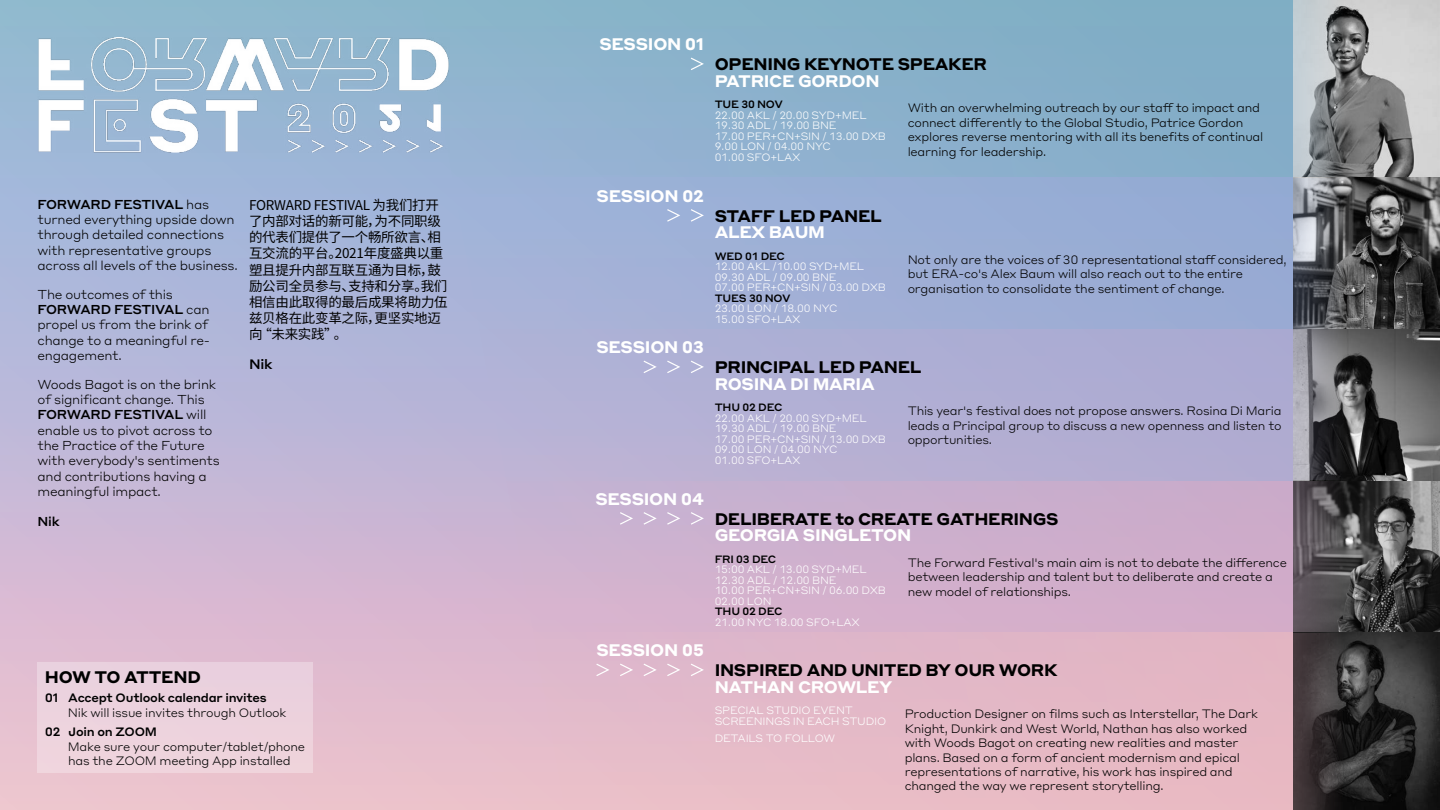
<style>
.page{position:relative;width:1440px;height:810px;background:#fff}
.page>*{position:absolute;margin:0;border:0;box-sizing:border-box;transform-origin:0 0}
.t1{font:700 16.5px "Styrene A";letter-spacing:-.02em;color:#000}
.t2{font:700 16.5px "Styrene A";letter-spacing:-.02em;color:#fff}
.t3{font:13.5px/16.2px "Noto Sans CJ Ksc";letter-spacing:-.02em;color:#000}
.t4{font:500 13.5px "Styrene A";color:#000}
.t5{font:300 12.75px/15.3px "Styrene A";letter-spacing:-.02em;color:#000}
.t6{font:500 12.75px "Styrene A";color:#000}
.t7{font:300 12px/14.4px "Styrene A";letter-spacing:-.02em;color:#000}
.t8{font:500 12px "Styrene A";letter-spacing:-.02em;color:#000}
.t9{font:300 10.5px/10.5px "Styrene A";letter-spacing:-.02em;color:#fff}
.t10{font:500 10.5px "Styrene A";letter-spacing:-.02em;color:#000}
.s1{font-weight:500}
</style>
<div class="page">
<div style="left:0;top:0;width:1440px;height:810px;background:linear-gradient(to bottom,#7eaed3,#f0b9cd)"></div>
<img style="left:1294px;top:0;width:146px;height:178px">
<svg style="left:1294px;top:178px;width:146px;height:151px;background:#545456"></svg>
<svg style="left:1294px;top:481px;width:146px;height:151px;background:#525051"></svg>
<svg style="left:1294px;top:329px;width:146px;height:152px;background:#626263"></svg>
<svg style="left:1294px;top:632px;width:146px;height:178px;background:#322f30"></svg>
<img style="left:38px;top:38px;width:411px;height:114px">
<svg style="left:620px;top:664px;width:13px;height:12px"></svg>
<svg style="left:691px;top:664px;width:13px;height:12px"></svg>
<svg style="left:667px;top:664px;width:13px;height:12px"></svg>
<svg style="left:644px;top:664px;width:13px;height:12px"></svg>
<svg style="left:596px;top:664px;width:13px;height:12px"></svg>
<svg style="left:620px;top:512px;width:13px;height:13px"></svg>
<svg style="left:691px;top:512px;width:13px;height:13px"></svg>
<svg style="left:667px;top:512px;width:13px;height:13px"></svg>
<svg style="left:644px;top:512px;width:13px;height:13px"></svg>
<svg style="left:691px;top:361px;width:13px;height:12px"></svg>
<svg style="left:667px;top:361px;width:13px;height:12px"></svg>
<svg style="left:644px;top:361px;width:13px;height:12px"></svg>
<svg style="left:691px;top:209px;width:13px;height:13px"></svg>
<svg style="left:667px;top:209px;width:13px;height:13px"></svg>
<svg style="left:691px;top:58px;width:13px;height:12px"></svg>
<div style="left:38px;top:662px;width:275px;height:110px;background:#ecd2dd"></div>
<p class="t5" style="left:38px;top:196px;width:202px"><span class="s1">FORWARD FESTIVAL</span> has turned everything upside down through detailed connections with representative groups across all levels of the business.</p>
<p class="t5" style="left:38px;top:286px;width:174px">The outcomes of this<br><span class="s1">FORWARD FESTIVAL</span> can propel us from the brink of change to a meaningful re&shy;engagement.</p>
<p class="t5" style="left:38px;top:376px;width:184px">Woods Bagot is on the brink of significant change. This<br><span class="s1">FORWARD FESTIVAL</span> will enable us to pivot across to the Practice of the Future with everybody's sentiments and contributions having a meaningful impact.</p>
<p class="t6" style="left:38px;top:510px;width:24px">Nik</p>
<p class="t3" style="left:249px;top:197px;width:200px">FORWARD FESTIVAL 为我们打开了内部对话的新可能，为不同职级的代表们提供了一个畅所欲言、相互交流的平台。2021年度盛典以重塑且提升内部互联互通为目标，鼓励公司全员参与、支持和分享。我们相信由此取得的最后成果将助力伍兹贝格在此变革之际，更坚实地迈向 “未来实践”。</p>
<p class="t4" style="left:249px;top:353px;width:25px">Nik</p>
<h1 class="t1" style="left:45px;top:662px;width:157px">HOW TO ATTEND</h1>
<p class="t8" style="left:45px;top:688px;width:224px">01 Accept Outlook calendar invites</p>
<p class="t7" style="left:68px;top:704px;width:220px">Nik will issue invites through Outlook</p>
<p class="t8" style="left:45px;top:722px;width:114px">02 Join on ZOOM</p>
<p class="t7" style="left:68px;top:738px;width:239px">Make sure your computer/tablet/phone has the ZOOM meeting App installed</p>
<h1 class="t2" style="left:599px;top:30px;width:106px">SESSION 01</h1>
<h1 class="t2" style="left:597px;top:182px;width:109px">SESSION 02</h1>
<h1 class="t2" style="left:596px;top:333px;width:109px">SESSION 03</h1>
<h1 class="t2" style="left:595px;top:485px;width:110px">SESSION 04</h1>
<h1 class="t2" style="left:596px;top:636px;width:109px">SESSION 05</h1>
<h1 class="t1" style="left:715px;top:50px;width:274px">OPENING KEYNOTE SPEAKER</h1>
<h1 class="t2" style="left:715px;top:67px;width:166px">PATRICE GORDON</h1>
<p class="t10" style="left:715px;top:96px;width:70px">TUE 30 NOV</p>
<p class="t9" style="left:715px;top:109px;width:173px">22.00 AKL / 20.00 SYD+MEL<br>19.30 ADL / 19.00 BNE<br>17.00 PER+CN+SIN / 13.00 DXB<br>9.00 LON / 04.00 NYC<br>01.00 SFO+LAX</p>
<p class="t7" style="left:908px;top:100px;width:357px">With an overwhelming outreach by our staff to impact and connect differently to the Global Studio, Patrice Gordon explores reverse mentoring with all its benefits of continual learning for leadership.</p>
<h1 class="t1" style="left:715px;top:202px;width:169px">STAFF LED PANEL</h1>
<h1 class="t2" style="left:715px;top:218px;width:112px">ALEX BAUM</h1>
<p class="t10" style="left:715px;top:247px;width:72px">WED 01 DEC</p>
<p class="t9" style="left:715px;top:261px;width:173px">12.00 AKL /10.00 SYD+MEL<br>09.30 ADL / 09.00 BNE<br>07.00 PER+CN+SIN / 03.00 DXB</p>
<p class="t10" style="left:715px;top:289px;width:77px">TUES 30 NOV</p>
<p class="t9" style="left:715px;top:303px;width:124px">23.00 LON / 18.00 NYC<br>15.00 SFO+LAX</p>
<p class="t7" style="left:908px;top:251px;width:381px">Not only are the voices of 30 representational staff considered, but ERA-co's Alex Baum will also reach out to the entire organisation to consolidate the sentiment of change.</p>
<h1 class="t1" style="left:715px;top:353px;width:208px">PRINCIPAL LED PANEL</h1>
<h1 class="t2" style="left:715px;top:370px;width:162px">ROSINA DI MARIA</h1>
<p class="t10" style="left:715px;top:399px;width:69px">THU 02 DEC</p>
<p class="t9" style="left:715px;top:412px;width:173px">22.00 AKL / 20.00 SYD+MEL<br>19.30 ADL / 19.00 BNE<br>17.00 PER+CN+SIN / 13.00 DXB<br>09.00 LON / 04.00 NYC<br>01.00 SFO+LAX</p>
<p class="t7" style="left:908px;top:403px;width:375px;text-align:justify">This year's festival does not propose answers. Rosina Di Maria leads a Principal group to discuss a new openness and listen to opportunities.</p>
<h1 class="t1" style="left:715px;top:505px;width:346px">DELIBERATE to CREATE GATHERINGS</h1>
<h1 class="t2" style="left:715px;top:521px;width:198px">GEORGIA SINGLETON</h1>
<p class="t10" style="left:715px;top:550px;width:63px">FRI 03 DEC</p>
<p class="t9" style="left:715px;top:564px;width:173px">15:00 AKL / 13.00 SYD+MEL<br>12.30 ADL / 12.00 BNE<br>10.00 PER+CN+SIN / 06.00 DXB<br>02.00 LON</p>
<p class="t10" style="left:715px;top:603px;width:69px">THU 02 DEC</p>
<p class="t9" style="left:715px;top:616px;width:147px">21.00 NYC 18.00 SFO+LAX</p>
<p class="t7" style="left:908px;top:554px;width:381px">The Forward Festival's main aim is not to debate the difference between leadership and talent but to deliberate and create a new model of relationships.</p>
<h1 class="t1" style="left:715px;top:656px;width:344px">INSPIRED AND UNITED BY OUR WORK</h1>
<h1 class="t2" style="left:715px;top:673px;width:179px">NATHAN CROWLEY</h1>
<p class="t9" style="left:715px;top:705px;width:173px">SPECIAL STUDIO EVENT<br>SCREENINGS IN EACH STUDIO</p>
<p class="t9" style="left:715px;top:732px;width:122px">DETAILS TO FOLLOW</p>
<p class="t7" style="left:905px;top:706px;width:355px">Production Designer on films such as Interstellar, The Dark Knight, Dunkirk and West World, Nathan has also worked with Woods Bagot on creating new realities and master plans. Based on a form of ancient modernism and epical representations of narrative, his work has inspired and changed the way we represent storytelling.</p>
</div>
